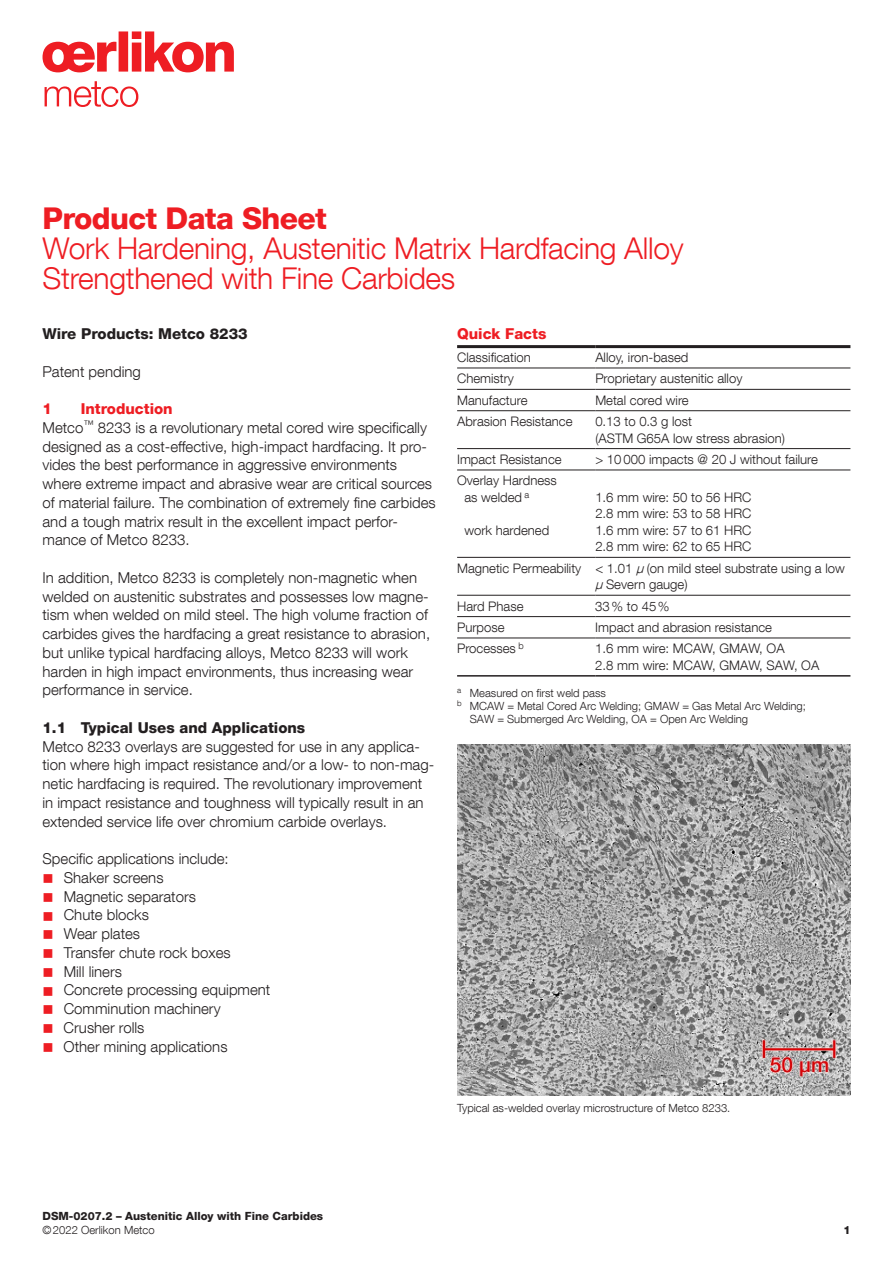
<style>
.page{position:relative;width:893px;height:1263px;background:#fff}
.page>*{position:absolute;margin:0;border:0;box-sizing:border-box;transform-origin:0 0}
.t1{font:300 30px/30px "Helvetica Neue LT Com";letter-spacing:-.01em;color:#ee1d23}
.t2{font:800 30px "Helvetica Neue LT Com";letter-spacing:-.02em;color:#ee1d23}
.t3{font:300 15px/18.8px "Helvetica Neue LT Com";color:#231f20}
.t4{font:800 15px "Helvetica Neue LT Com";color:#231f20}
.t5{font:800 15px "Helvetica Neue LT Com";color:#ee1d23}
.t6{font:300 13.2px/16.5px "Helvetica Neue LT Com";color:#231f20}
.t7{font:300 11.25px "Helvetica Neue LT Com";color:#231f20}
.t8{font:800 11.25px "Helvetica Neue LT Com";color:#231f20}
.s1{font-weight:800;color:#ee1d23}
.s2{color:#ee1d23}
.s3{font-style:italic}
</style>
<div class="page">
<svg style="left:43px;top:31px;width:191px;height:41px"></svg>
<svg style="left:45px;top:81px;width:93px;height:26px"></svg>
<img style="left:457px;top:744px;width:393px;height:352px">
<hr style="left:457px;top:675px;width:138px;height:2px;background:#231f20">
<hr style="left:595px;top:675px;width:255px;height:2px;background:#231f20">
<hr style="left:457px;top:389px;width:138px;height:1px;background:#231f20">
<hr style="left:595px;top:389px;width:255px;height:1px;background:#231f20">
<hr style="left:457px;top:410px;width:138px;height:1px;background:#231f20">
<hr style="left:595px;top:410px;width:255px;height:1px;background:#231f20">
<hr style="left:457px;top:448px;width:138px;height:1px;background:#231f20">
<hr style="left:595px;top:448px;width:255px;height:1px;background:#231f20">
<hr style="left:457px;top:470px;width:138px;height:1px;background:#231f20">
<hr style="left:595px;top:470px;width:255px;height:1px;background:#231f20">
<hr style="left:457px;top:557px;width:138px;height:1px;background:#231f20">
<hr style="left:595px;top:557px;width:255px;height:1px;background:#231f20">
<hr style="left:457px;top:595px;width:138px;height:1px;background:#231f20">
<hr style="left:595px;top:595px;width:255px;height:1px;background:#231f20">
<hr style="left:457px;top:616px;width:138px;height:1px;background:#231f20">
<hr style="left:595px;top:616px;width:255px;height:1px;background:#231f20">
<hr style="left:457px;top:638px;width:138px;height:1px;background:#231f20">
<hr style="left:595px;top:638px;width:255px;height:1px;background:#231f20">
<hr style="left:457px;top:345px;width:138px;height:3px;background:#231f20">
<hr style="left:595px;top:345px;width:255px;height:3px;background:#231f20">
<hr style="left:457px;top:368px;width:138px;height:1px;background:#231f20">
<hr style="left:595px;top:368px;width:255px;height:1px;background:#231f20">
<h1 class="t2" style="left:43px;top:201px;width:286px">Product Data Sheet</h1>
<h1 class="t1" style="left:43px;top:233px;width:643px">Work Hardening, Austenitic Matrix Hardfacing Alloy<br>Strengthened with Fine Carbides</h1>
<p class="t4" style="left:43px;top:325px;width:207px">Wire Products: Metco 8233</p>
<p class="t3" style="left:43px;top:362px;width:100px">Patent pending</p>
<p class="t5" style="left:43px;top:400px;width:11px">1</p>
<p class="t5" style="left:457px;top:325px;width:91px">Quick Facts</p>
<p class="t6" style="left:457px;top:349px;width:75px">Classification</p>
<p class="t6" style="left:595px;top:349px;width:95px">Alloy, iron-based</p>
<p class="t6" style="left:457px;top:370px;width:58px">Chemistry</p>
<p class="t6" style="left:595px;top:370px;width:149px">Proprietary austenitic alloy</p>
<p class="t6" style="left:457px;top:391px;width:72px">Manufacture</p>
<p class="t6" style="left:595px;top:391px;width:95px">Metal cored wire</p>
<p class="t6" style="left:457px;top:413px;width:117px">Abrasion Resistance</p>
<p class="t6" style="left:595px;top:413px;width:191px">0.13 to 0.3 g lost<br>(ASTM G65A low stress abrasion)</p>
<p class="t6" style="left:457px;top:451px;width:106px">Impact Resistance</p>
<p class="t6" style="left:595px;top:451px;width:224px">&gt; 10 000 impacts @ 20 J without failure</p>
<p class="t6" style="left:464px;top:472px;width:94px;text-indent:-7px">Overlay Hardness as welded <sup>a</sup></p>
<p class="t6" style="left:464px;top:522px;width:86px">work hardened</p>
<p class="t3" style="left:43px;top:399px;width:395px;text-indent:38px"><span class="s1">Introduction<br></span>Metco<sup>™</sup> 8233 is a revolutionary metal cored wire specifically designed as a cost-effective, high-impact hardfacing. It pro&shy;vides the best performance in aggressive environments where extreme impact and abrasive wear are critical sources of material failure. The combination of extremely fine carbides and a tough matrix result in the excellent impact perfor&shy;mance of Metco 8233.</p>
<p class="t3" style="left:43px;top:568px;width:389px">In addition, Metco 8233 is completely non-magnetic when welded on austenitic substrates and possesses low magne&shy;tism when welded on mild steel. The high volume fraction of carbides gives the hardfacing a great resistance to abrasion, but unlike typical hardfacing alloys, Metco 8233 will work harden in high impact environments, thus increasing wear performance in service.</p>
<p class="t4" style="left:43px;top:719px;width:264px">1.1 Typical Uses and Applications</p>
<p class="t3" style="left:43px;top:737px;width:393px">Metco 8233 overlays are suggested for use in any applica&shy;tion where high impact resistance and/or a low- to non-mag&shy;netic hardfacing is required. The revolutionary improvement in impact resistance and toughness will typically result in an extended service life over chromium carbide overlays.</p>
<p class="t3" style="left:43px;top:849px;width:188px">Specific applications include:</p>
<p class="t3" style="left:43px;top:868px;width:123px"><span class="s2">■</span> Shaker screens</p>
<p class="t3" style="left:43px;top:887px;width:155px"><span class="s2">■</span> Magnetic separators</p>
<p class="t3" style="left:42px;top:905px;width:108px"><span class="s2">■</span> Chute blocks</p>
<p class="t3" style="left:42px;top:924px;width:99px"><span class="s2">■</span> Wear plates</p>
<p class="t3" style="left:42px;top:943px;width:190px"><span class="s2">■</span> Transfer chute rock boxes</p>
<p class="t3" style="left:42px;top:962px;width:81px"><span class="s2">■</span> Mill liners</p>
<p class="t3" style="left:42px;top:980px;width:229px"><span class="s2">■</span> Concrete processing equipment</p>
<p class="t3" style="left:42px;top:999px;width:180px"><span class="s2">■</span> Comminution machinery</p>
<p class="t3" style="left:42px;top:1018px;width:104px"><span class="s2">■</span> Crusher rolls</p>
<p class="t3" style="left:42px;top:1037px;width:187px"><span class="s2">■</span> Other mining applications</p>
<p class="t6" style="left:595px;top:489px;width:158px;text-align:justify">1.6 mm wire: 50 to 56 HRC 2.8 mm wire: 53 to 58 HRC 1.6 mm wire: 57 to 61 HRC 2.8 mm wire: 62 to 65 HRC</p>
<p class="t6" style="left:595px;top:559px;width:251px;text-indent:-138px">Magnetic Permeability &lt; 1.01 <span class="s3">µ</span>(on mild steel substrate using a low <span class="s3">µ</span>Severn gauge)</p>
<p class="t6" style="left:457px;top:597px;width:68px">Hard Phase</p>
<p class="t6" style="left:595px;top:597px;width:76px">33% to 45%</p>
<p class="t6" style="left:457px;top:619px;width:49px">Purpose</p>
<p class="t6" style="left:595px;top:619px;width:178px">Impact and abrasion resistance</p>
<p class="t6" style="left:457px;top:640px;width:68px">Processes <sup>b</sup></p>
<p class="t6" style="left:595px;top:640px;width:225px">1.6 mm wire: MCAW, GMAW, OA<br>2.8 mm wire: MCAW, GMAW, SAW, OA</p>
<p class="t7" style="left:457px;top:686px;width:150px"><sup>a</sup> Measured on first weld pass</p>
<p class="t7" style="left:457px;top:699px;width:350px"><sup>b</sup> MCAW = Metal Cored Arc Welding; GMAW = Gas Metal Arc Welding;</p>
<p class="t7" style="left:470px;top:712px;width:280px">SAW = Submerged Arc Welding, OA = Open Arc Welding</p>
<p class="t7" style="left:457px;top:1101px;width:275px">Typical as-welded overlay microstructure of Metco 8233.</p>
<p class="t8" style="left:43px;top:1209px;width:282px">DSM-0207.2 – Austenitic Alloy with Fine Carbides</p>
<p class="t7" style="left:43px;top:1223px;width:114px">©2022 Oerlikon Metco</p>
<p class="t8" style="left:843px;top:1223px;width:9px">1</p>
</div>
